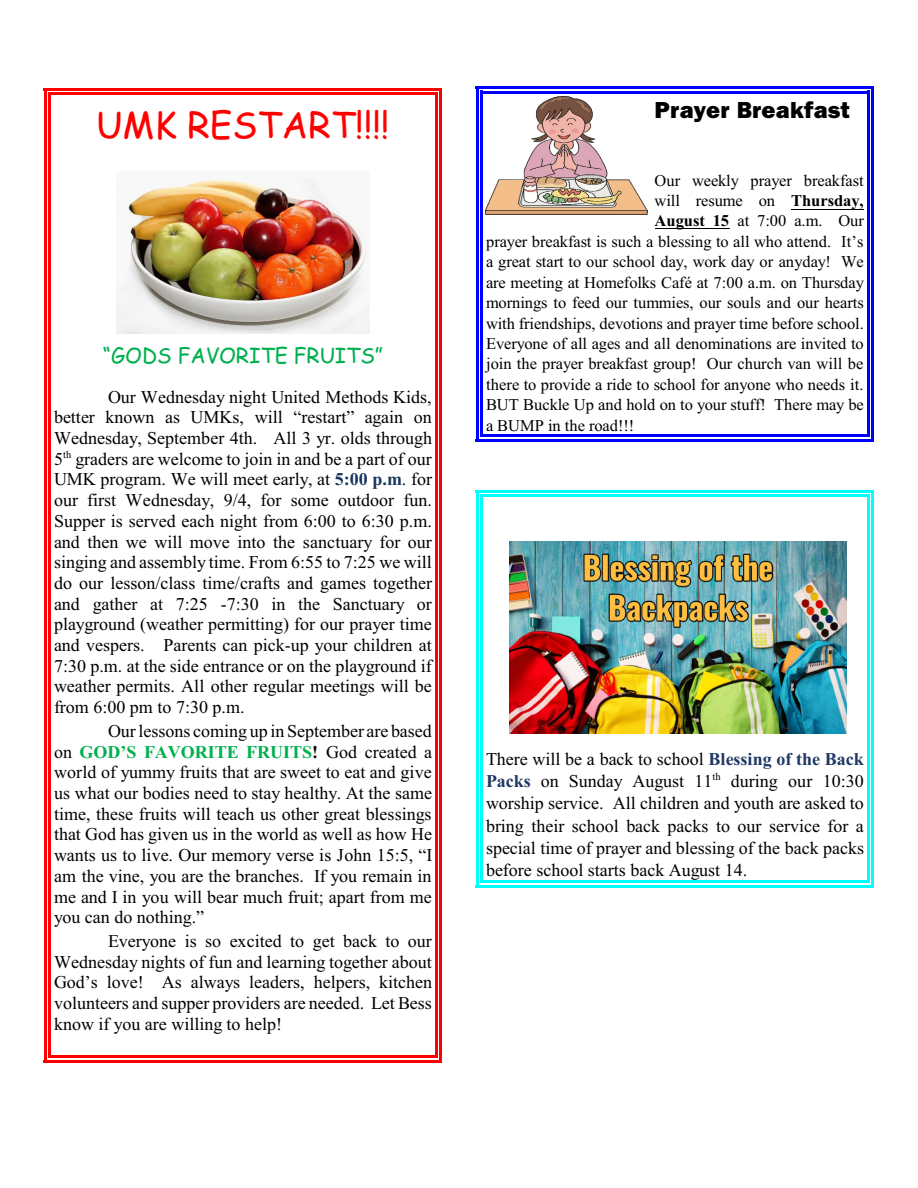
<style>
.page{position:relative;width:918px;height:1188px;background:#fff}
.page>*{position:absolute;margin:0;border:0;box-sizing:border-box;transform-origin:0 0}
.t1{font:36px "Comic Sans MS";color:#f00}
.t2{font:800 24px "Franklin Gothic";letter-spacing:.005em;color:#000}
.t3{font:21px "Comic Sans MS";color:#00b04f}
.t4{font:18px/20.7px "Times New Roman";color:#000;text-align:justify}
.t5{font:16.5px "Times New Roman";letter-spacing:-.005em;color:#000}
.s1{font-weight:700;color:#17365c}
.s2{font-weight:700;color:#00b04f}
.s3{font-weight:700}
.s4{font-weight:700;color:#1f3863}
</style>
<div class="page">
<hr style="left:48px;top:93px;width:3px;height:74px;background:#f00">
<hr style="left:435px;top:93px;width:3px;height:74px;background:#f00">
<hr style="left:48px;top:93px;width:390px;height:2px;background:#f00">
<hr style="left:44px;top:88px;width:2px;height:86px;background:#f00">
<hr style="left:439px;top:88px;width:3px;height:86px;background:#f00">
<hr style="left:44px;top:88px;width:398px;height:3px;background:#f00">
<hr style="left:48px;top:168px;width:3px;height:32px;background:#f00">
<hr style="left:435px;top:168px;width:3px;height:32px;background:#f00">
<hr style="left:44px;top:160px;width:2px;height:47px;background:#f00">
<hr style="left:439px;top:160px;width:3px;height:47px;background:#f00">
<hr style="left:48px;top:200px;width:3px;height:46px;background:#f00">
<hr style="left:435px;top:200px;width:3px;height:46px;background:#f00">
<hr style="left:44px;top:193px;width:2px;height:60px;background:#f00">
<hr style="left:439px;top:193px;width:3px;height:60px;background:#f00">
<hr style="left:48px;top:246px;width:3px;height:46px;background:#f00">
<hr style="left:435px;top:246px;width:3px;height:46px;background:#f00">
<hr style="left:44px;top:239px;width:2px;height:61px;background:#f00">
<hr style="left:439px;top:239px;width:3px;height:61px;background:#f00">
<hr style="left:48px;top:293px;width:3px;height:46px;background:#f00">
<hr style="left:435px;top:293px;width:3px;height:46px;background:#f00">
<hr style="left:44px;top:286px;width:2px;height:60px;background:#f00">
<hr style="left:439px;top:286px;width:3px;height:60px;background:#f00">
<hr style="left:48px;top:339px;width:3px;height:47px;background:#f00">
<hr style="left:435px;top:339px;width:3px;height:47px;background:#f00">
<hr style="left:44px;top:332px;width:2px;height:61px;background:#f00">
<hr style="left:439px;top:332px;width:3px;height:61px;background:#f00">
<hr style="left:48px;top:386px;width:3px;height:334px;background:#f00">
<hr style="left:435px;top:386px;width:3px;height:334px;background:#f00">
<hr style="left:44px;top:379px;width:2px;height:348px;background:#f00">
<hr style="left:439px;top:379px;width:3px;height:348px;background:#f00">
<hr style="left:48px;top:720px;width:3px;height:210px;background:#f00">
<hr style="left:435px;top:720px;width:3px;height:210px;background:#f00">
<hr style="left:44px;top:713px;width:2px;height:224px;background:#f00">
<hr style="left:439px;top:713px;width:3px;height:224px;background:#f00">
<hr style="left:48px;top:930px;width:3px;height:106px;background:#f00">
<hr style="left:435px;top:930px;width:3px;height:106px;background:#f00">
<hr style="left:44px;top:923px;width:2px;height:120px;background:#f00">
<hr style="left:439px;top:923px;width:3px;height:120px;background:#f00">
<hr style="left:48px;top:1036px;width:3px;height:22px;background:#f00">
<hr style="left:435px;top:1036px;width:3px;height:22px;background:#f00">
<hr style="left:48px;top:1056px;width:390px;height:2px;background:#f00">
<hr style="left:44px;top:1029px;width:2px;height:33px;background:#f00">
<hr style="left:439px;top:1029px;width:3px;height:33px;background:#f00">
<hr style="left:44px;top:1060px;width:398px;height:3px;background:#f00">
<hr style="left:480px;top:91px;width:3px;height:79px;background:#00f">
<hr style="left:867px;top:91px;width:3px;height:79px;background:#00f">
<hr style="left:480px;top:91px;width:390px;height:2px;background:#00f">
<hr style="left:476px;top:86px;width:2px;height:91px;background:#00f">
<hr style="left:871px;top:86px;width:3px;height:91px;background:#00f">
<hr style="left:476px;top:86px;width:398px;height:3px;background:#00f">
<hr style="left:480px;top:170px;width:3px;height:267px;background:#00f">
<hr style="left:867px;top:170px;width:3px;height:267px;background:#00f">
<hr style="left:480px;top:434px;width:390px;height:3px;background:#00f">
<hr style="left:476px;top:163px;width:2px;height:278px;background:#00f">
<hr style="left:871px;top:163px;width:3px;height:278px;background:#00f">
<hr style="left:476px;top:439px;width:398px;height:2px;background:#00f">
<hr style="left:480px;top:495px;width:3px;height:41px;background:#0ff">
<hr style="left:867px;top:495px;width:3px;height:41px;background:#0ff">
<hr style="left:480px;top:495px;width:390px;height:2px;background:#0ff">
<hr style="left:476px;top:490px;width:2px;height:53px;background:#0ff">
<hr style="left:871px;top:490px;width:3px;height:53px;background:#0ff">
<hr style="left:476px;top:490px;width:398px;height:3px;background:#0ff">
<hr style="left:480px;top:536px;width:3px;height:35px;background:#0ff">
<hr style="left:867px;top:536px;width:3px;height:35px;background:#0ff">
<hr style="left:476px;top:529px;width:2px;height:49px;background:#0ff">
<hr style="left:871px;top:529px;width:3px;height:49px;background:#0ff">
<hr style="left:480px;top:571px;width:3px;height:35px;background:#0ff">
<hr style="left:867px;top:571px;width:3px;height:35px;background:#0ff">
<hr style="left:476px;top:564px;width:2px;height:49px;background:#0ff">
<hr style="left:871px;top:564px;width:3px;height:49px;background:#0ff">
<hr style="left:480px;top:607px;width:3px;height:35px;background:#0ff">
<hr style="left:867px;top:607px;width:3px;height:35px;background:#0ff">
<hr style="left:476px;top:599px;width:2px;height:50px;background:#0ff">
<hr style="left:871px;top:599px;width:3px;height:50px;background:#0ff">
<hr style="left:480px;top:642px;width:3px;height:35px;background:#0ff">
<hr style="left:867px;top:642px;width:3px;height:35px;background:#0ff">
<hr style="left:476px;top:635px;width:2px;height:49px;background:#0ff">
<hr style="left:871px;top:635px;width:3px;height:49px;background:#0ff">
<hr style="left:480px;top:677px;width:3px;height:35px;background:#0ff">
<hr style="left:867px;top:677px;width:3px;height:35px;background:#0ff">
<hr style="left:476px;top:670px;width:2px;height:50px;background:#0ff">
<hr style="left:871px;top:670px;width:3px;height:50px;background:#0ff">
<hr style="left:480px;top:713px;width:3px;height:35px;background:#0ff">
<hr style="left:867px;top:713px;width:3px;height:35px;background:#0ff">
<hr style="left:476px;top:705px;width:2px;height:50px;background:#0ff">
<hr style="left:871px;top:705px;width:3px;height:50px;background:#0ff">
<hr style="left:480px;top:748px;width:3px;height:135px;background:#0ff">
<hr style="left:867px;top:748px;width:3px;height:135px;background:#0ff">
<hr style="left:480px;top:880px;width:390px;height:3px;background:#0ff">
<hr style="left:476px;top:741px;width:2px;height:146px;background:#0ff">
<hr style="left:871px;top:741px;width:3px;height:146px;background:#0ff">
<hr style="left:476px;top:885px;width:398px;height:2px;background:#0ff">
<img style="left:117px;top:177px;width:252px;height:156px">
<img style="left:486px;top:96px;width:162px;height:119px">
<img style="left:509px;top:541px;width:337px;height:193px">
<hr style="left:791px;top:209px;width:73px;height:1px;background:#000">
<hr style="left:655px;top:229px;width:75px;height:1px;background:#000">
<h1 class="t1" style="left:96px;top:109px;width:295px">UMK RESTART!!!!</h1>
<p class="t3" style="left:103px;top:346px;width:282px">“GODS FAVORITE FRUITS”</p>
<p class="t4" style="left:54px;top:388px;width:380px;text-indent:54px">Our Wednesday night United Methods Kids, better known as UMKs, will “restart” again on Wednesday, September 4th. All 3 yr. olds through 5<sup>th</sup> graders are welcome to join in and be a part of our UMK program. We will meet early, at <span class="s1">5:00 p.m</span>. for our first Wednesday, 9/4, for some outdoor fun.<br>Supper is served each night from 6:00 to 6:30 p.m. and then we will move into the sanctuary for our singing and assembly time. From 6:55 to 7:25 we will do our lesson/class time/crafts and games together and gather at 7:25 -7:30 in the Sanctuary or playground (weather permitting) for our prayer time and vespers. Parents can pick-up your children at 7:30 p.m. at the side entrance or on the playground if weather permits. All other regular meetings will be from 6:00 pm to 7:30 p.m.</p>
<p class="t4" style="left:54px;top:722px;width:380px;text-indent:54px">Our lessons coming up in September are based on <span class="s2">GOD’S FAVORITE FRUITS</span><span class="s3">!</span> God created a world of yummy fruits that are sweet to eat and give us what our bodies need to stay healthy. At the same time, these fruits will teach us other great blessings that God has given us in the world as well as how He wants us to live. Our memory verse is John 15:5, “I am the vine, you are the branches. If you remain in me and I in you will bear much fruit; apart from me you can do nothing.”</p>
<p class="t4" style="left:54px;top:932px;width:380px;text-indent:54px">Everyone is so excited to get back to our Wednesday nights of fun and learning together about God’s love! As always leaders, helpers, kitchen volunteers and supper providers are needed. Let Bess know if you are willing to help!</p>
<h2 class="t2" style="left:655px;top:102px;width:197px">Prayer Breakfast</h2>
<p class="t5" style="left:655px;top:174px;width:211px">Our weekly prayer breakfast</p>
<p class="t5" style="left:655px;top:194px;width:211px">will resume on <span class="s3">Thursday,</span></p>
<p class="t5" style="left:655px;top:215px;width:211px"><span class="s3">August 15</span> at 7:00 a.m. Our</p>
<p class="t5" style="left:486px;top:235px;width:379px">prayer breakfast is such a blessing to all who attend. It’s</p>
<p class="t5" style="left:486px;top:256px;width:379px">a great start to our school day, work day or anyday! We</p>
<p class="t5" style="left:486px;top:276px;width:379px">are meeting at Homefolks Café at 7:00 a.m. on Thursday</p>
<p class="t5" style="left:486px;top:297px;width:379px">mornings to feed our tummies, our souls and our hearts</p>
<p class="t5" style="left:486px;top:317px;width:379px">with friendships, devotions and prayer time before school.</p>
<p class="t5" style="left:486px;top:338px;width:379px">Everyone of all ages and all denominations are invited to</p>
<p class="t5" style="left:486px;top:358px;width:379px">join the prayer breakfast group! Our church van will be</p>
<p class="t5" style="left:486px;top:378px;width:379px">there to provide a ride to school for anyone who needs it.</p>
<p class="t5" style="left:486px;top:399px;width:379px">BUT Buckle Up and hold on to your stuff! There may be</p>
<p class="t5" style="left:486px;top:419px;width:150px">a BUMP in the road!!!</p>
<p class="t4" style="left:486px;top:749px;width:380px;line-height:22.4px">There will be a back to school <span class="s4">Blessing of the Back Packs</span> on Sunday August 11<sup>th</sup> during our 10:30 worship service. All children and youth are asked to bring their school back packs to our service for a special time of prayer and blessing of the back packs before school starts back August 14.</p>
</div>
